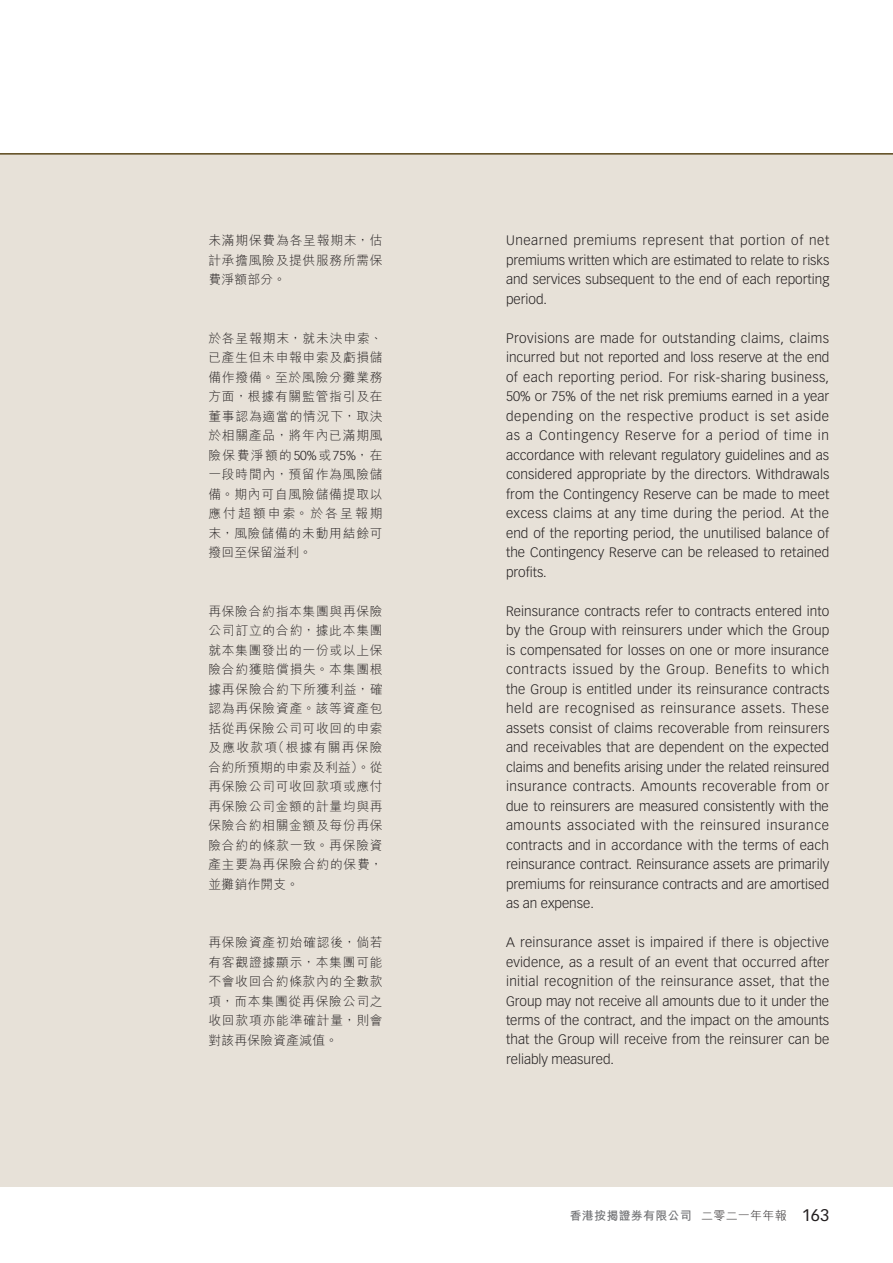
<style>
.page{position:relative;width:893px;height:1263px;background:#fff}
.page>*{position:absolute;margin:0;border:0;box-sizing:border-box;transform-origin:0 0}
.t1{font:16.5px "Vectora LT Std";color:#231f20}
.t2{font:300 13.5px/19.5px "Vectora LT Std";color:#231f20;text-align:justify}
.t3{font:300 12.75px/19.5px "M Hei HK";letter-spacing:.065em;color:#231f20;text-align:justify}
.t4{font:700 12px "M Hei HK";letter-spacing:.02em;color:#6c6d70}
.s1{font-family:"Vectora LT Std"}
.s2{font-weight:300;color:#231f20}
</style>
<div class="page">
<div style="left:0;top:154px;width:893px;height:1032px;background:#e7e1d8"></div>
<hr style="left:0;top:153px;width:893px;height:2px;background:#5a471a">
<p class="t3" style="left:208px;top:231px;width:176px">未滿期保費為各呈報期末，估計承擔風險及提供服務所需保費淨額部分。</p>
<p class="t3" style="left:208px;top:328px;width:176px">於各呈報期末，就未決申索、已產生但未申報申索及虧損儲備作撥備。至於風險分攤業務方面，根據有關監管指引及在董事認為適當的情況下，取決於相關產品，將年內已滿期風險保費淨額的<span class="s1">50%</span>或<span class="s1">75%</span>，在一段時間內，預留作為風險儲備。期內可自風險儲備提取以應付超額申索。於各呈報期末，風險儲備的未動用結餘可撥回至保留溢利。</p>
<p class="t3" style="left:208px;top:601px;width:176px">再保險合約指本集團與再保險公司訂立的合約，據此本集團就本集團發出的一份或以上保險合約獲賠償損失。本集團根據再保險合約下所獲利益，確認為再保險資產。該等資產包括從再保險公司可收回的申索及應收款項（根據有關再保險合約所預期的申索及利益）。從再保險公司可收回款項或應付再保險公司金額的計量均與再保險合約相關金額及每份再保險合約的條款一致。再保險資產主要為再保險合約的保費，並攤銷作開支。</p>
<p class="t3" style="left:208px;top:932px;width:176px">再保險資產初始確認後，倘若有客觀證據顯示，本集團可能不會收回合約條款內的全數款項，而本集團從再保險公司之收回款項亦能準確計量，則會對該再保險資產減值。</p>
<p class="t2" style="left:506px;top:231px;width:325px">Unearned premiums represent that portion of net premiums written which are estimated to relate to risks and services subsequent to the end of each reporting period.</p>
<p class="t2" style="left:506px;top:328px;width:325px">Provisions are made for outstanding claims, claims incurred but not reported and loss reserve at the end of each reporting period. For risk-sharing business, 50% or 75% of the net risk premiums earned in a year depending on the respective product is set aside as a Contingency Reserve for a period of time in accordance with relevant regulatory guidelines and as considered appropriate by the directors. Withdrawals from the Contingency Reserve can be made to meet excess claims at any time during the period. At the end of the reporting period, the unutilised balance of the Contingency Reserve can be released to retained profits.</p>
<p class="t2" style="left:506px;top:601px;width:325px">Reinsurance contracts refer to contracts entered into by the Group with reinsurers under which the Group is compensated for losses on one or more insurance contracts issued by the Group. Benefits to which the Group is entitled under its reinsurance contracts held are recognised as reinsurance assets. These assets consist of claims recoverable from reinsurers and receivables that are dependent on the expected claims and benefits arising under the related reinsured insurance contracts. Amounts recoverable from or due to reinsurers are measured consistently with the amounts associated with the reinsured insurance contracts and in accordance with the terms of each reinsurance contract. Reinsurance assets are primarily premiums for reinsurance contracts and are amortised as an expense.</p>
<p class="t2" style="left:506px;top:933px;width:325px">A reinsurance asset is impaired if there is objective evidence, as a result of an event that occurred after initial recognition of the reinsurance asset, that the Group may not receive all amounts due to it under the terms of the contract, and the impact on the amounts that the Group will receive from the reinsurer can be reliably measured.</p>
<p class="t4" style="left:570px;top:1207px;width:218px">香港按揭證券有限公司 <span class="s2">二零二一年年報</span></p>
<p class="t1" style="left:802px;top:1205px;width:29px">163</p>
</div>
